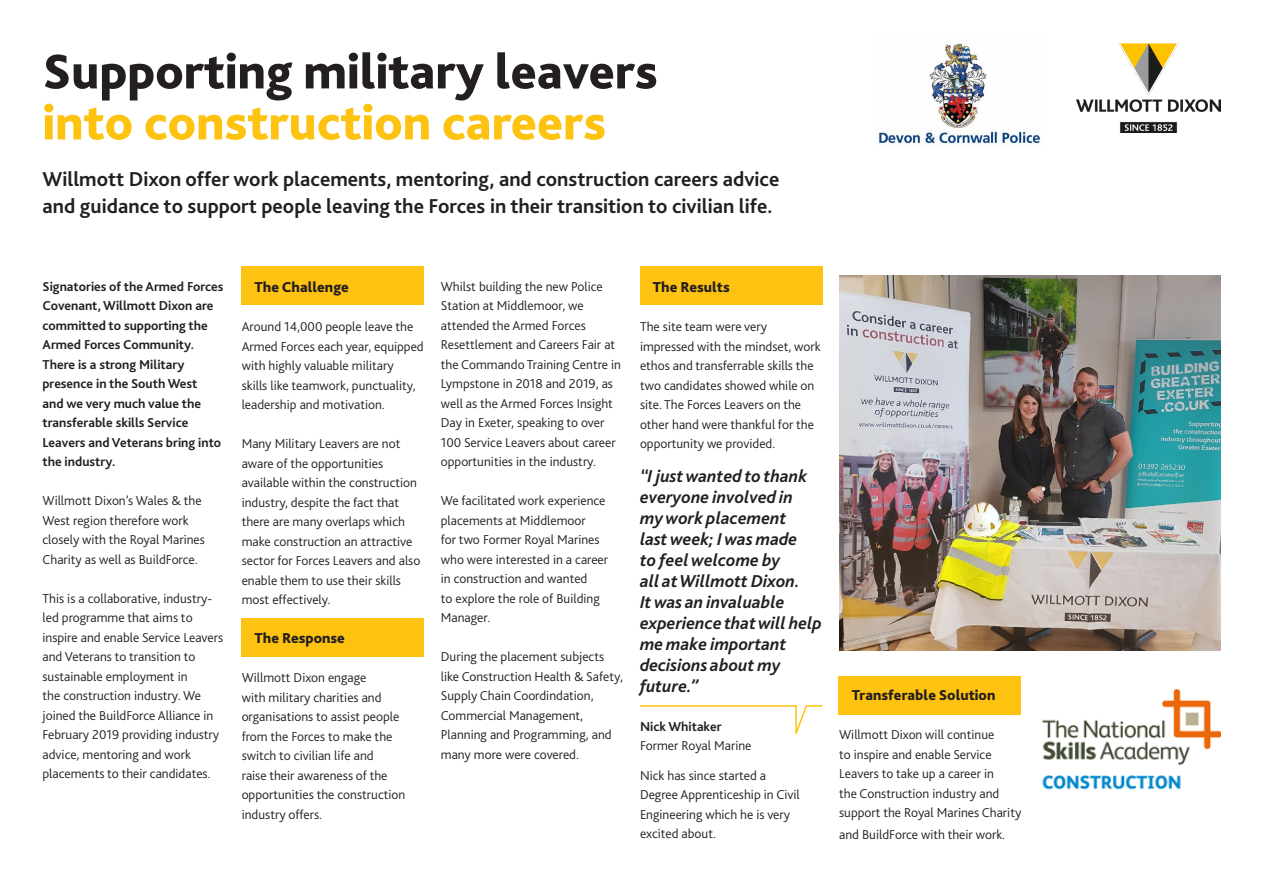
<style>
.page{position:relative;width:1263px;height:893px;background:#fff}
.page>*{position:absolute;margin:0;border:0;box-sizing:border-box;transform-origin:0 0}
.t1{font:800 51px "Bliss 2";color:#231f20}
.t2{font:800 51px "Bliss 2";color:#fec210}
.t3{font:700 21px/27px "Bliss 2";color:#231f20}
.t4{font:italic 700 18px/21px "Bliss 2";color:#231f20}
.t5{font:800 15px "Bliss 2";color:#231f20}
.t6{font:300 13.5px/19.5px "Bliss 2";color:#231f20}
.t7{font:700 13.5px/19.5px "Bliss 2";color:#231f20}
</style>
<div class="page">
<img style="left:1042px;top:688px;width:178px;height:102px">
<div style="left:839px;top:676px;width:182px;height:39px;background:#fec210"></div>
<div style="left:242px;top:266px;width:182px;height:39px;background:#fec210"></div>
<div style="left:640px;top:266px;width:182px;height:39px;background:#fec210"></div>
<div style="left:242px;top:618px;width:182px;height:39px;background:#fec210"></div>
<img style="left:1077px;top:43px;width:143px;height:90px">
<svg style="left:640px;top:705px;width:183px;height:29px"></svg>
<img style="left:839px;top:276px;width:381px;height:374px">
<img style="left:879px;top:43px;width:162px;height:104px">
<p class="t1" style="left:43px;top:40px;width:617px">Supporting military leavers</p>
<p class="t2" style="left:43px;top:91px;width:565px">into construction careers</p>
<p class="t3" style="left:43px;top:165px;width:738px">Willmott Dixon offer work placements, mentoring, and construction careers advice and guidance to support people leaving the Forces in their transition to civilian life.</p>
<p class="t7" style="left:43px;top:276px;width:183px">Signatories of the Armed Forces<br>Covenant, Willmott Dixon are committed to supporting the<br>Armed Forces Community.<br>There is a strong Military presence in the South West<br>and we very much value the transferable skills Service<br>Leavers and Veterans bring into the industry.</p>
<p class="t6" style="left:43px;top:491px;width:164px">Willmott Dixon’s Wales &amp; the<br>West region therefore work closely with the Royal Marines<br>Charity as well as BuildForce.</p>
<p class="t6" style="left:43px;top:588px;width:182px">This is a collaborative, industry&shy;led programme that aims to inspire and enable Service Leavers and Veterans to transition to sustainable employment in<br>the construction industry. We joined the BuildForce Alliance in<br>February 2019 providing industry advice, mentoring and work placements to their candidates.</p>
<p class="t5" style="left:254px;top:278px;width:96px">The Challenge</p>
<p class="t6" style="left:242px;top:316px;width:184px">Around 14,000 people leave the<br>Armed Forces each year, equipped with highly valuable military<br>skills like teamwork, punctuality, leadership and motivation.</p>
<p class="t6" style="left:242px;top:433px;width:180px">Many Military Leavers are not aware of the opportunities available within the construction industry, despite the fact that there are many overlaps which make construction an attractive sector for Forces Leavers and also enable them to use their skills most effectively.</p>
<p class="t5" style="left:254px;top:629px;width:92px">The Response</p>
<p class="t6" style="left:242px;top:667px;width:165px">Willmott Dixon engage<br>with military charities and organisations to assist people from the Forces to make the switch to civilian life and<br>raise their awareness of the opportunities the construction industry offers.</p>
<p class="t6" style="left:441px;top:276px;width:182px">Whilst building the new Police<br>Station at Middlemoor, we attended the Armed Forces<br>Resettlement and Careers Fair at the Commando Training Centre in<br>Lympstone in 2018 and 2019, as well as the Armed Forces Insight<br>Day in Exeter, speaking to over<br>100 Service Leavers about career opportunities in the industry.</p>
<p class="t6" style="left:441px;top:491px;width:169px">We facilitated work experience placements at Middlemoor<br>for two Former Royal Marines who were interested in a career in construction and wanted<br>to explore the role of Building<br>Manager.</p>
<p class="t6" style="left:441px;top:647px;width:184px">During the placement subjects like Construction Health &amp; Safety,<br>Supply Chain Coordindation,<br>Commercial Management,<br>Planning and Programming, and many more were covered.</p>
<p class="t5" style="left:653px;top:278px;width:79px">The Results</p>
<p class="t6" style="left:640px;top:316px;width:182px">The site team were very impressed with the mindset, work ethos and transferrable skills the two candidates showed while on site. The Forces Leavers on the other hand were thankful for the opportunity we provided.</p>
<p class="t4" style="left:640px;top:465px;width:184px">“I just wanted to thank everyone involved in<br>my work placement<br>last week; I was made<br>to feel welcome by<br>all at Willmott Dixon.<br>It was an invaluable experience that will help me make important decisions about my future.”</p>
<p class="t7" style="left:640px;top:716px;width:83px">Nick Whitaker</p>
<p class="t6" style="left:640px;top:736px;width:113px">Former Royal Marine</p>
<p class="t6" style="left:640px;top:765px;width:161px">Nick has since started a<br>Degree Apprenticeship in Civil<br>Engineering which he is very excited about.</p>
<p class="t5" style="left:852px;top:686px;width:145px">Transferable Solution</p>
<p class="t6" style="left:839px;top:725px;width:184px">Willmott Dixon will continue<br>to inspire and enable Service<br>Leavers to take up a career in<br>the Construction industry and support the Royal Marines Charity</p>
<p class="t6" style="left:839px;top:824px;width:168px">and BuildForce with their work.</p>
</div>
